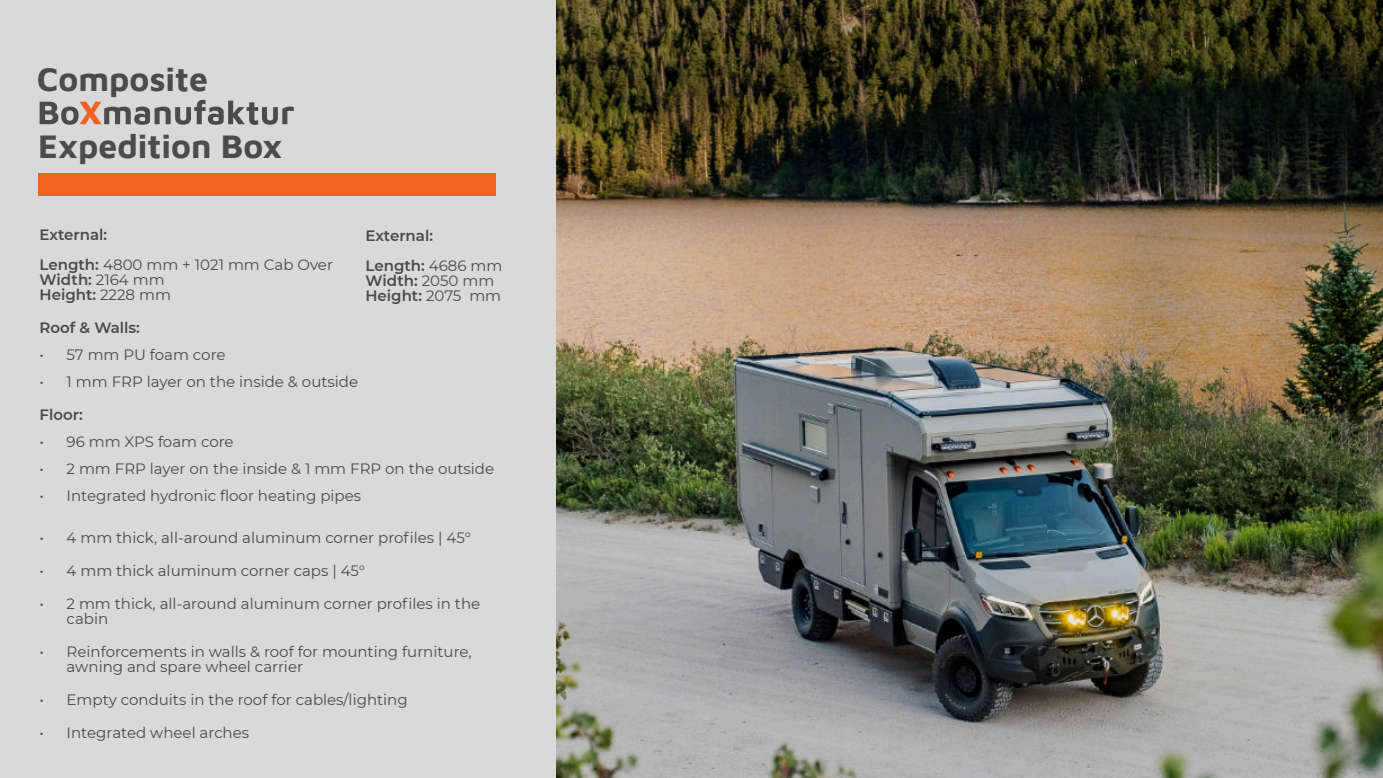
<style>
.page{position:relative;width:1383px;height:778px;background:#fff}
.page>*{position:absolute;margin:0;border:0;box-sizing:border-box;transform-origin:0 0}
.t1{font:700 33.75px "Maven Pro";color:#4c4a4a}
.t2{font:15px "Montserrat";color:#4b4a4a}
.t3{font:600 15px "Montserrat";color:#4b4a4a}
.s1{font-weight:600}
.s2{font-weight:400}
</style>
<div class="page">
<div style="left:0;top:0;width:557px;height:778px;background:#d9d9d9"></div>
<img style="left:557px;top:0;width:825px;height:778px">
<svg style="left:40px;top:100px;width:254px;height:25px"></svg>
<div style="left:39px;top:173px;width:457px;height:23px;background:#f26221"></div>
<p class="t1" style="left:37px;top:58px;width:172px">Composite</p>
<p class="t1" style="left:38px;top:126px;width:246px">Expedition Box</p>
<p class="t3" style="left:40px;top:225px;width:69px">External:</p>
<p class="t2" style="left:40px;top:255px;width:295px"><span class="s1">Length:</span> 4800 mm + 1021 mm Cab Over</p>
<p class="t3" style="left:40px;top:270px;width:127px">Width: <span class="s2">2164 mm</span></p>
<p class="t3" style="left:40px;top:285px;width:133px">Height: <span class="s2">2228 mm</span></p>
<p class="t3" style="left:40px;top:318px;width:102px">Roof &amp; Walls:</p>
<p class="t2" style="left:40px;top:345px;width:187px">• 57 mm PU foam core</p>
<p class="t2" style="left:40px;top:372px;width:320px">• 1 mm FRP layer on the inside &amp; outside</p>
<p class="t3" style="left:40px;top:405px;width:45px">Floor:</p>
<p class="t2" style="left:40px;top:432px;width:195px">• 96 mm XPS foam core</p>
<p class="t2" style="left:40px;top:459px;width:456px">• 2 mm FRP layer on the inside &amp; 1 mm FRP on the outside</p>
<p class="t2" style="left:40px;top:486px;width:323px">• Integrated hydronic floor heating pipes</p>
<p class="t2" style="left:40px;top:528px;width:433px">• 4 mm thick, all-around aluminum corner profiles | 45°</p>
<p class="t2" style="left:40px;top:561px;width:327px">• 4 mm thick aluminum corner caps | 45°</p>
<p class="t2" style="left:40px;top:594px;width:442px">• 2 mm thick, all-around aluminum corner profiles in the</p>
<p class="t2" style="left:67px;top:609px;width:43px">cabin</p>
<p class="t2" style="left:40px;top:642px;width:433px">• Reinforcements in walls &amp; roof for mounting furniture,</p>
<p class="t2" style="left:67px;top:657px;width:238px">awning and spare wheel carrier</p>
<p class="t2" style="left:40px;top:690px;width:370px">• Empty conduits in the roof for cables/lighting</p>
<p class="t2" style="left:40px;top:723px;width:211px">• Integrated wheel arches</p>
<p class="t3" style="left:365px;top:226px;width:69px">External:</p>
<p class="t3" style="left:365px;top:256px;width:138px">Length: <span class="s2">4686 mm</span></p>
<p class="t3" style="left:365px;top:271px;width:130px">Width: <span class="s2">2050 mm</span></p>
<p class="t3" style="left:365px;top:286px;width:137px">Height: <span class="s2">2075 mm</span></p>
</div>
